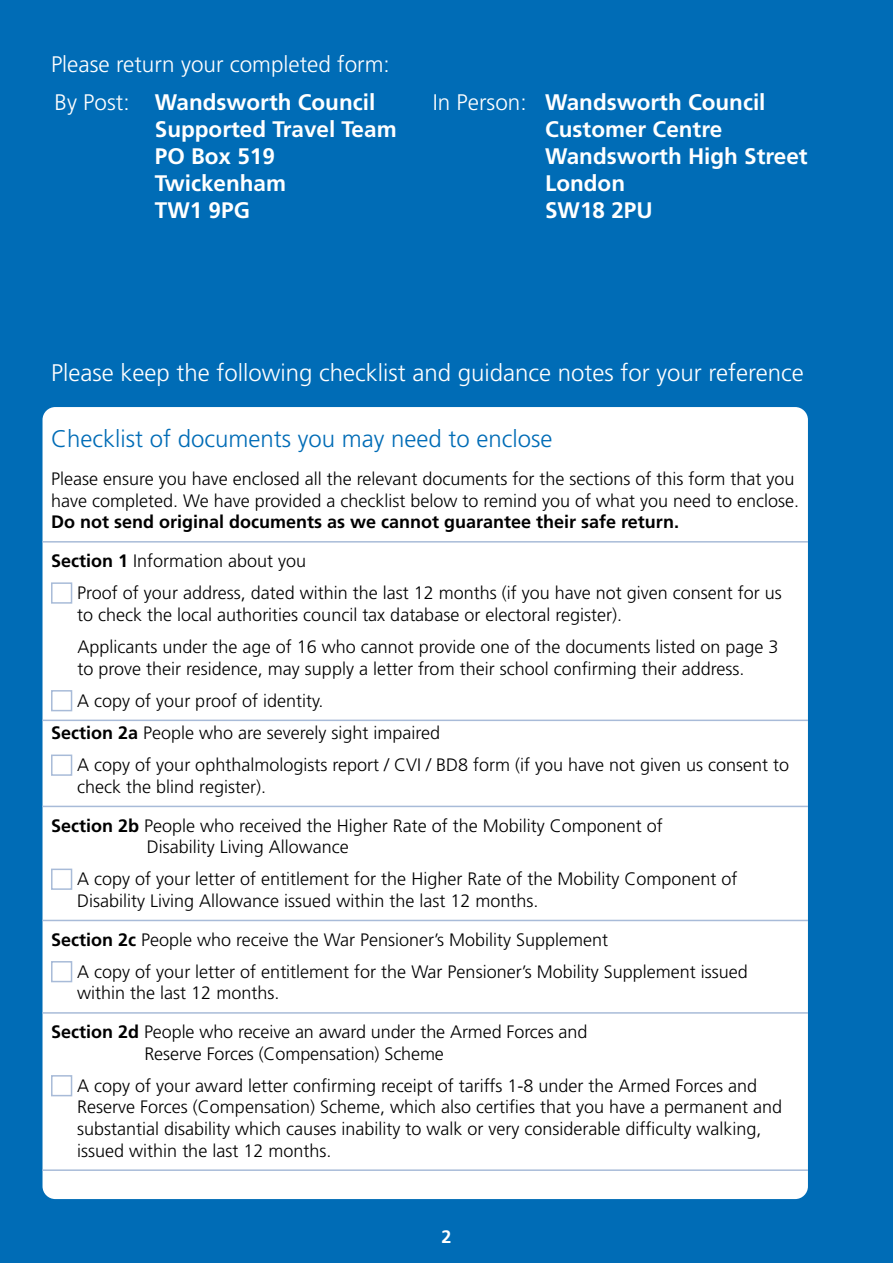
<style>
.page{position:relative;width:893px;height:1263px;background:#006cb6}
.page>*{position:absolute;margin:0;border:0;box-sizing:border-box;transform-origin:0 0}
.t1{font:300 24px "Frutiger LT";color:#fff}
.t2{font:300 24px "Frutiger LT";color:#006cb6}
.t3{font:700 22.5px/27px "Frutiger LT";color:#fff}
.t4{font:300 22.5px "Frutiger LT";color:#fff}
.t5{font:300 18px/21.6px "Frutiger LT";color:#000}
.t6{font:700 18px "Frutiger LT";color:#fff}
.s1{font-weight:700}
</style>
<div class="page">
<div style="left:43px;top:407px;width:765px;height:792px;background:#fff;border-radius:13px"></div>
<hr style="left:43px;top:541px;width:765px;height:2px;background:#a8bbd8">
<hr style="left:43px;top:720px;width:765px;height:1px;background:#a8bbd8">
<hr style="left:43px;top:806px;width:765px;height:1px;background:#a8bbd8">
<hr style="left:43px;top:920px;width:765px;height:1px;background:#a8bbd8">
<hr style="left:43px;top:1012px;width:765px;height:2px;background:#a8bbd8">
<hr style="left:43px;top:1169px;width:765px;height:2px;background:#a8bbd8">
<div style="left:51px;top:582px;width:21px;height:22px;background:#fff;border:2px solid #a8bbd8"></div>
<div style="left:51px;top:690px;width:21px;height:21px;background:#fff;border:2px solid #a8bbd8"></div>
<div style="left:51px;top:754px;width:21px;height:22px;background:#fff;border:2px solid #a8bbd8"></div>
<div style="left:51px;top:868px;width:21px;height:22px;background:#fff;border:2px solid #a8bbd8"></div>
<div style="left:51px;top:961px;width:21px;height:21px;background:#fff;border:2px solid #a8bbd8"></div>
<div style="left:51px;top:1075px;width:21px;height:21px;background:#fff;border:2px solid #a8bbd8"></div>
<p class="t4" style="left:51px;top:51px;width:340px">Please return your completed form:</p>
<p class="t4" style="left:55px;top:90px;width:77px">By Post:</p>
<p class="t3" style="left:155px;top:89px;width:243px">Wandsworth Council<br>Supported Travel Team<br>PO Box 519<br>Twickenham</p>
<p class="t4" style="left:433px;top:90px;width:95px">In Person:</p>
<p class="t3" style="left:545px;top:89px;width:264px">Wandsworth Council<br>Customer Centre<br>Wandsworth High Street<br>London</p>
<p class="t3" style="left:155px;top:197px;width:97px">TW1 9PG</p>
<p class="t3" style="left:545px;top:197px;width:109px">SW18 2PU</p>
<p class="t1" style="left:51px;top:359px;width:754px">Please keep the following checklist and guidance notes for your reference</p>
<p class="t2" style="left:51px;top:425px;width:503px">Checklist of documents you may need to enclose</p>
<p class="t5" style="left:51px;top:468px;width:750px">Please ensure you have enclosed all the relevant documents for the sections of this form that you have completed. We have provided a checklist below to remind you of what you need to enclose.<br><span class="s1">Do not send original documents as we cannot guarantee their safe return.</span></p>
<p class="t5" style="left:77px;top:545px;width:706px;line-height:32.2px;text-indent:-26px"><span class="s1">Section 1</span> Information about you<br>Proof of your address, dated within the last 12 months (if you have not given consent for us</p>
<p class="t5" style="left:77px;top:599px;width:703px;line-height:32.2px">to check the local authorities council tax database or electoral register).<br>Applicants under the age of 16 who cannot provide one of the documents listed on page 3</p>
<p class="t5" style="left:78px;top:658px;width:668px">to prove their residence, may supply a letter from their school confrming their address.</p>
<p class="t5" style="left:77px;top:690px;width:248px">A copy of your proof of identity.</p>
<p class="t5" style="left:51px;top:722px;width:391px"><span class="s1">Section 2a</span> People who are severely sight impaired</p>
<p class="t5" style="left:77px;top:754px;width:713px">A copy of your ophthalmologists report / CVI / BD8 form (if you have not given us consent to</p>
<p class="t5" style="left:51px;top:768px;width:613px;line-height:38.5px;text-indent:26px">check the blind register).<br><span class="s1">Section 2b</span> People who received the Higher Rate of the Mobility Component of</p>
<p class="t5" style="left:77px;top:831px;width:662px;line-height:32.2px;text-indent:69px">Disability Living Allowance<br>A copy of your letter of entitlement for the Higher Rate of the Mobility Component of</p>
<p class="t5" style="left:51px;top:882px;width:559px;line-height:38.5px;text-indent:26px">Disability Living Allowance issued within the last 12 months.<br><span class="s1">Section 2c</span> People who receive the War Pensioner’s Mobility Supplement</p>
<p class="t5" style="left:77px;top:961px;width:672px">A copy of your letter of entitlement for the War Pensioner’s Mobility Supplement issued within the last 12 months.</p>
<p class="t5" style="left:144px;top:1021px;width:445px;text-indent:-93px"><span class="s1">Section 2d</span> People who receive an award under the Armed Forces and<br>Reserve Forces (Compensation) Scheme</p>
<p class="t5" style="left:77px;top:1075px;width:706px">A copy of your award letter confrming receipt of tariffs 1-8 under the Armed Forces and Reserve Forces (Compensation) Scheme, which also certifes that you have a permanent and substantial disability which causes inability to walk or very considerable diffculty walking, issued within the last 12 months.</p>
<p class="t6" style="left:441px;top:1226px;width:12px">2</p>
</div>
